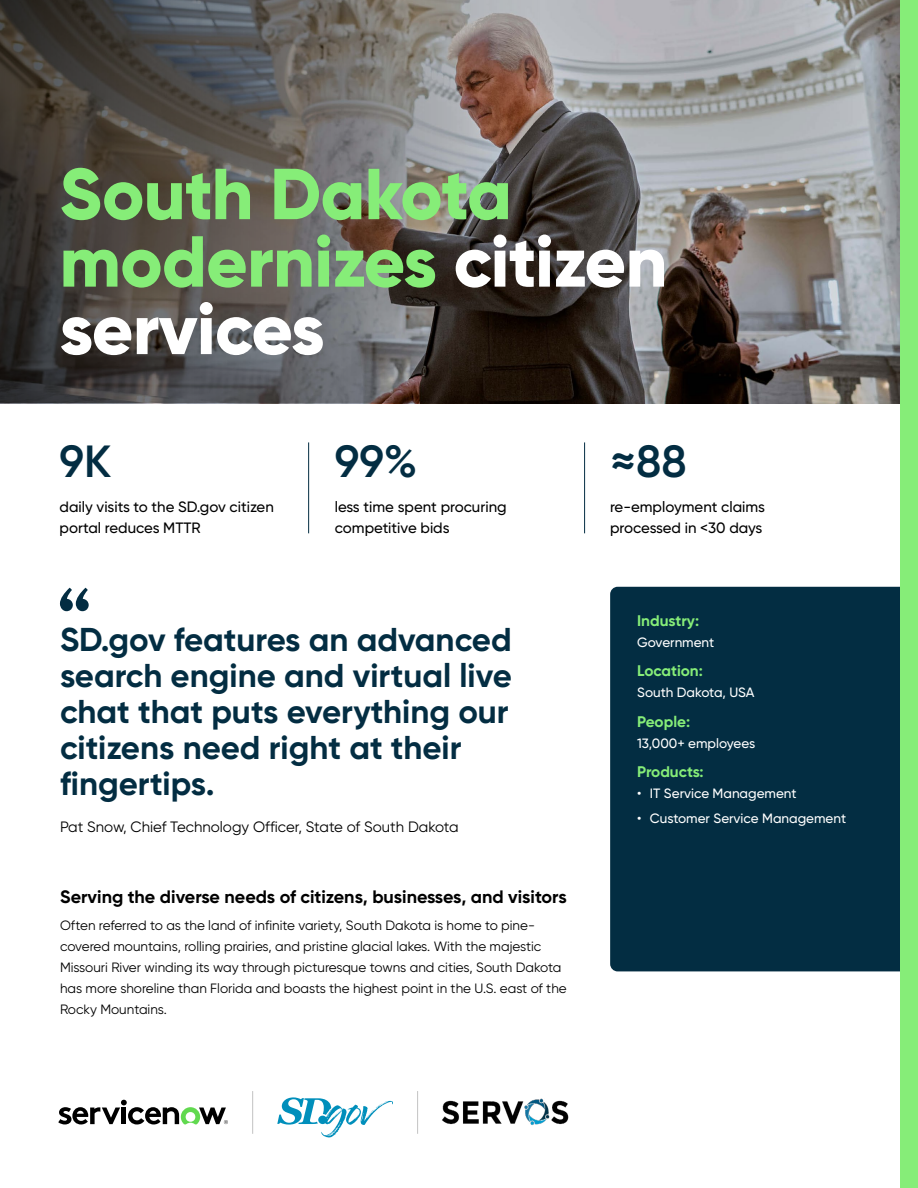
<style>
.page{position:relative;width:918px;height:1188px;background:#fff}
.page>*{position:absolute;margin:0;border:0;box-sizing:border-box;transform-origin:0 0}
.t1{font:800 72px/67.5px "Gilroy";letter-spacing:-.01em;color:#86ed78}
.t2{font:600 45px "Gilroy";color:#032d42}
.t3{font:700 33px/36px "Gilroy";color:#032d42}
.t4{font:700 18px "Gilroy";color:#000}
.t5{font:700 15.3px "Gilroy";color:#86ed78}
.t6{font:500 15px/21px "Gilroy";color:#000}
.t7{font:15px "Gilroy";color:#000}
.t8{font:13.5px/21px "Gilroy";color:#000}
.t9{font:500 13.5px "Gilroy";color:#fff}
.s1{color:#fff}
</style>
<div class="page">
<hr style="left:252px;top:1091px;width:1px;height:43px;background:#c3c3c3">
<svg style="left:58px;top:1100px;width:170px;height:25px"></svg>
<svg style="left:277px;top:1097px;width:116px;height:40px"></svg>
<img style="left:0;top:0;width:901px;height:404px">
<svg style="left:0;top:0;width:540px;height:403px;background:#57524f"></svg>
<hr style="left:417px;top:1091px;width:1px;height:43px;background:#c3c3c3">
<hr style="left:308px;top:442px;width:1px;height:91px;background:#032d42">
<hr style="left:584px;top:442px;width:1px;height:91px;background:#032d42">
<svg style="left:60px;top:588px;width:29px;height:23px"></svg>
<div style="left:610px;top:587px;width:308px;height:384px;background:#032d42;border-radius:8px"></div>
<div style="left:901px;top:0;width:17px;height:1188px;background:#86ed78"></div>
<img style="left:442px;top:1098px;width:127px;height:27px">
<h1 class="t1" style="left:60px;top:160px;width:609px">South Dakota modernizes <span class="s1">citizen services</span></h1>
<h2 class="t2" style="left:60px;top:433px;width:53px">9K</h2>
<h2 class="t2" style="left:335px;top:433px;width:84px">99%</h2>
<h2 class="t2" style="left:610px;top:433px;width:78px">≈88</h2>
<p class="t6" style="left:60px;top:496px;width:216px">daily visits to the SD.gov citizen portal reduces MTTR</p>
<p class="t6" style="left:335px;top:496px;width:173px">less time spent procuring competitive bids</p>
<p class="t6" style="left:610px;top:496px;width:156px">re-employment claims processed in &lt;30 days</p>
<h3 class="t3" style="left:60px;top:621px;width:453px">SD.gov features an advanced search engine and virtual live chat that puts everything our citizens need right at their fingertips.</h3>
<p class="t7" style="left:60px;top:818px;width:400px">Pat Snow, Chief Technology Officer, State of South Dakota</p>
<h3 class="t4" style="left:60px;top:886px;width:508px">Serving the diverse needs of citizens, businesses, and visitors</h3>
<p class="t8" style="left:60px;top:914px;width:508px">Often referred to as the land of infinite variety, South Dakota is home to pine&shy;covered mountains, rolling prairies, and pristine glacial lakes. With the majestic Missouri River winding its way through picturesque towns and cities, South Dakota has more shoreline than Florida and boasts the highest point in the U.S. east of the Rocky Mountains.</p>
<p class="t5" style="left:637px;top:611px;width:64px">Industry:</p>
<p class="t9" style="left:637px;top:634px;width:79px">Government</p>
<p class="t5" style="left:637px;top:661px;width:67px">Location:</p>
<p class="t9" style="left:637px;top:684px;width:119px">South Dakota, USA</p>
<p class="t5" style="left:637px;top:712px;width:55px">People:</p>
<p class="t9" style="left:637px;top:735px;width:120px">13,000+ employees</p>
<p class="t5" style="left:637px;top:762px;width:68px">Products:</p>
<p class="t9" style="left:637px;top:785px;width:161px">• IT Service Management</p>
<p class="t9" style="left:637px;top:810px;width:211px">• Customer Service Management</p>
</div>
